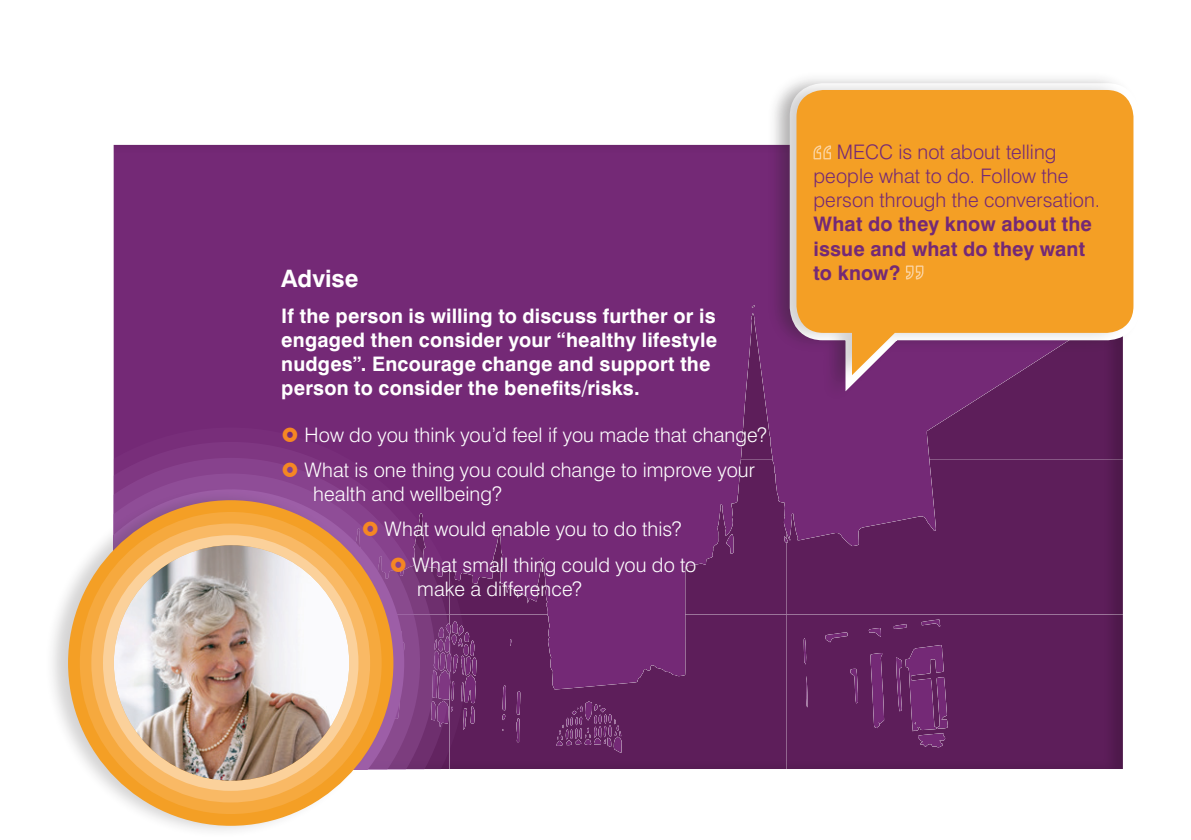
<style>
.page{position:relative;width:1191px;height:840px;background:#fff}
.page>*{position:absolute;margin:0;border:0;box-sizing:border-box;transform-origin:0 0}
.t1{font:700 24px "Swiss 721 BT";color:#fff}
.t2{font:300 20px/35.4px "Swiss 721 BT";letter-spacing:.005em;color:#fff}
.t3{font:700 20px/24px "Swiss 721 BT";letter-spacing:.01em;color:#fff}
.t4{font:300 20px/24px "Swiss 721 BT";letter-spacing:.005em;color:#742976}
.t5{font:700 20px/24px "Swiss 721 BT";letter-spacing:.005em;color:#742976}
</style>
<div class="page">
<div style="left:113px;top:141px;width:1010px;height:628px;background:#231f20;opacity:.2"></div>
<svg style="left:113px;top:427px;width:353px;height:341px;background:#712a72"></svg>
<svg style="left:113px;top:441px;width:339px;height:327px;background:#762f77"></svg>
<svg style="left:113px;top:457px;width:323px;height:311px;background:#7a357c"></svg>
<svg style="left:113px;top:473px;width:307px;height:295px;background:#813e85"></svg>
<svg style="left:395px;top:489px;width:9px;height:279px;background:#8a4990"></svg>
<div style="left:44px;top:487px;width:351px;height:351px;background:#231f20;opacity:.2"></div>
<div style="left:68px;top:500px;width:325px;height:325px;background:#f49f25;border-radius:50%"></div>
<div style="left:80px;top:511px;width:302px;height:302px;background:#f6a93e;border-radius:50%"></div>
<div style="left:91px;top:523px;width:279px;height:279px;background:#f9b965;border-radius:50%"></div>
<div style="left:103px;top:535px;width:255px;height:255px;background:#fbd19b;border-radius:50%"></div>
<img style="left:114px;top:545px;width:235px;height:235px;border-radius:118px">
<div style="left:766px;top:71px;width:375px;height:330px;background:#231f20;opacity:.2"></div>
<svg style="left:783px;top:77px;width:358px;height:328px"></svg>
<div style="left:772px;top:77px;width:362px;height:308px;background:#231f20;opacity:.2"></div>
<svg style="left:796px;top:90px;width:337px;height:285px;background:#e59534"></svg>
<svg style="left:813px;top:144px;width:18px;height:16px"></svg>
<svg style="left:905px;top:264px;width:19px;height:16px"></svg>
<svg style="left:283px;top:426px;width:14px;height:15px"></svg>
<svg style="left:283px;top:462px;width:14px;height:15px"></svg>
<svg style="left:363px;top:521px;width:14px;height:15px"></svg>
<svg style="left:391px;top:557px;width:14px;height:14px"></svg>
<p class="t1" style="left:281px;top:264px;width:79px">Advise</p>
<p class="t3" style="left:281px;top:303px;width:437px">If the person is willing to discuss further or is engaged then consider your “healthy lifestyle nudges”. Encourage change and support the person to consider the benefits/risks.</p>
<p class="t2" style="left:305px;top:416px;width:464px">How do you think you’d feel if you made that change?<br>What is one thing you could change to improve your</p>
<p class="t2" style="left:313px;top:476px;width:190px">health and wellbeing?</p>
<p class="t2" style="left:385px;top:511px;width:299px">What would enable you to do this?</p>
<p class="t2" style="left:413px;top:546px;width:285px">What small thing could you do to</p>
<p class="t2" style="left:417px;top:570px;width:166px">make a difference?</p>
<p class="t4" style="left:813px;top:140px;width:288px;text-indent:23px">MECC is not about telling people what to do. Follow the person through the conversation.</p>
<p class="t5" style="left:813px;top:212px;width:280px">What do they know about the issue and what do they want to know?</p>
</div>
